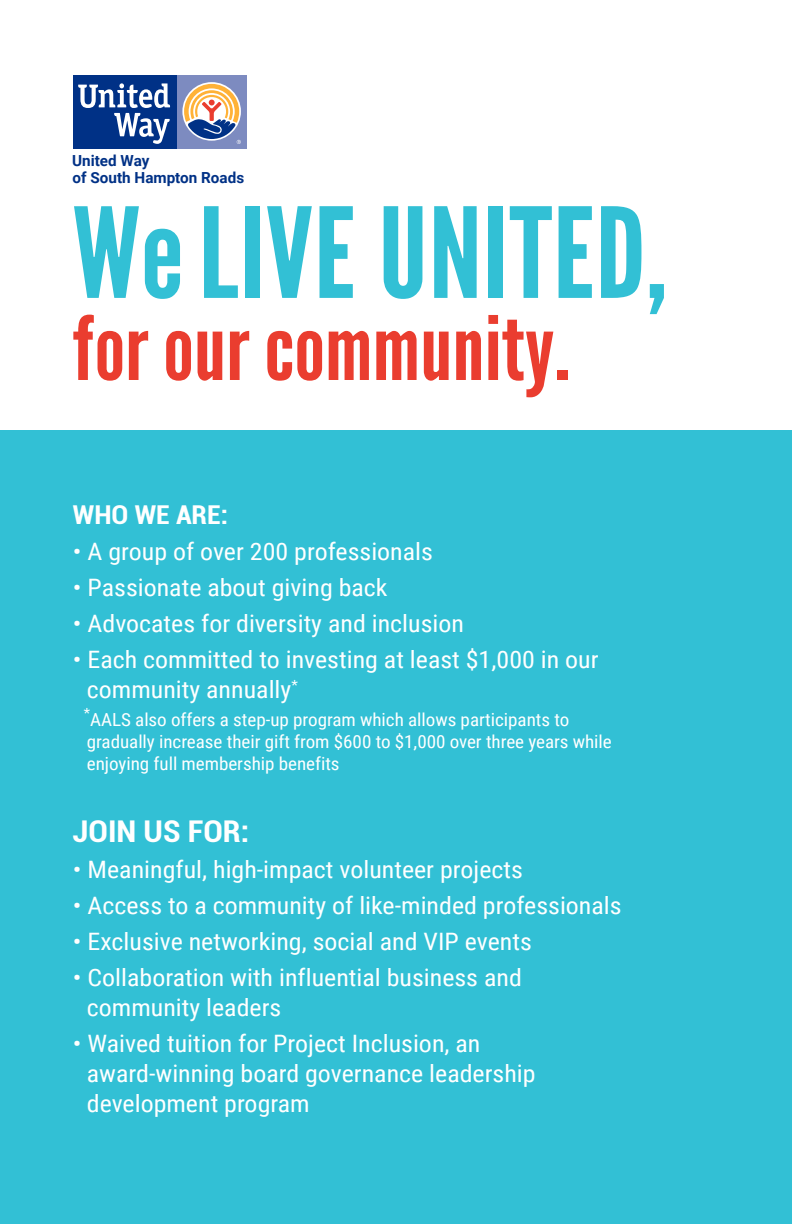
<style>
.page{position:relative;width:792px;height:1224px;background:#fff}
.page>*{position:absolute;margin:0;border:0;box-sizing:border-box;transform-origin:0 0}
.t1{font:124.8px "League Gothic";letter-spacing:.01em;color:#32c0d5;scale:1.08 1}
.t2{font:88.4px "League Gothic";color:#ea3d2f;scale:1.08 1}
.t3{font:700 condensed 30px "Roboto";color:#fff;scale:1.08 1}
.t4{font:700 condensed 26px "Roboto";color:#fff;scale:1.08 1}
.t5{font:24px/30px "Roboto Condensed";color:#fff;scale:1.08 1}
.t6{font:18px/22px "Roboto Condensed";letter-spacing:-.005em;color:#fff;scale:1.06 1}
.t7{font:700 15.2px/17.6px "Roboto";color:#003186}
</style>
<div class="page">
<div style="left:0;top:430px;width:792px;height:794px;background:#32c0d5"></div>
<div style="left:176px;top:75px;width:71px;height:74px;background:#7d8bc0"></div>
<div style="left:73px;top:75px;width:103px;height:74px;background:#003186"></div>
<svg style="left:78px;top:83px;width:92px;height:61px"></svg>
<svg style="left:184px;top:84px;width:57px;height:60px"></svg>
<p class="t7" style="left:72px;top:151px;width:174px">United Way<br>of South Hampton Roads</p>
<h1 class="t1" style="left:72px;top:179px;width:552px">WeLIVE UNITED,</h1>
<h2 class="t2" style="left:72px;top:296px;width:462px">for our community.</h2>
<p class="t4" style="left:73px;top:496px;width:145px">WHO WE ARE:</p>
<p class="t5" style="left:73px;top:535px;width:335px">• A group of over 200 professionals</p>
<p class="t5" style="left:73px;top:571px;width:293px">• Passionate about giving back</p>
<p class="t5" style="left:73px;top:607px;width:364px">• Advocates for diversity and inclusion</p>
<p class="t5" style="left:87px;top:643px;width:475px;text-indent:-14px">• Each committed to investing at least $1,000 in our community annually<sup>*</sup></p>
<p class="t6" style="left:84px;top:708px;width:500px"><sup>*</sup>AALS also offers a step-up program which allows participants to gradually increase their gift from $600 to $1,000 over three years while enjoying full membership benefits</p>
<p class="t3" style="left:73px;top:810px;width:165px">JOIN US FOR:</p>
<p class="t5" style="left:73px;top:853px;width:418px">• Meaningful, high-impact volunteer projects</p>
<p class="t5" style="left:73px;top:889px;width:510px">• Access to a community of like-minded professionals</p>
<p class="t5" style="left:73px;top:925px;width:426px">• Exclusive networking, social and VIP events</p>
<p class="t5" style="left:87px;top:961px;width:404px;text-indent:-14px">• Collaboration with influential business and community leaders</p>
<p class="t5" style="left:87px;top:1027px;width:417px;text-indent:-14px">• Waived tuition for Project Inclusion, an award-winning board governance leadership development program</p>
</div>
